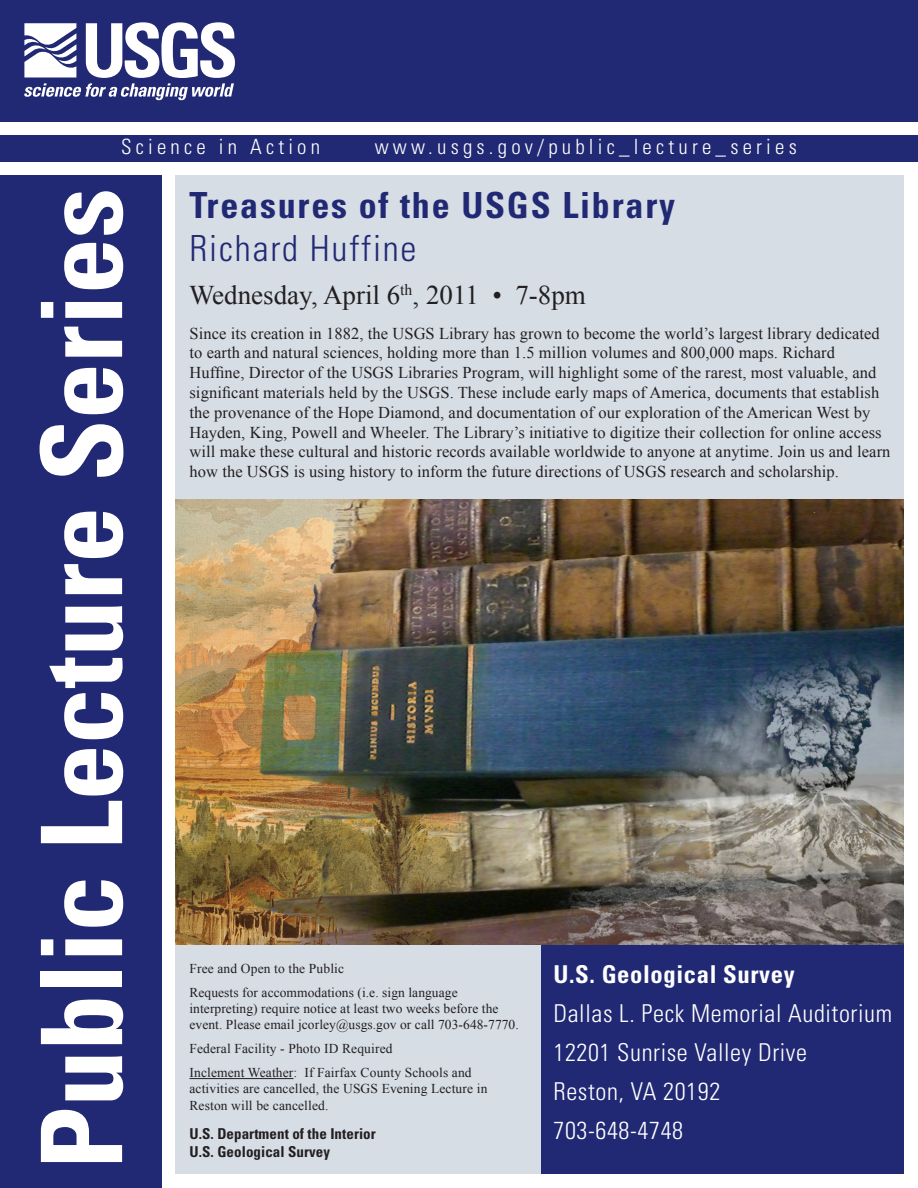
<style>
.page{position:relative;width:918px;height:1188px;background:#fff}
.page>*{position:absolute;margin:0;border:0;box-sizing:border-box;transform-origin:0 0}
.t1{font:700 condensed 112.5px "Univers";color:#fff}
.t2{font:700 condensed 36px "Univers";letter-spacing:.05em;color:#212974}
.t3{font:300 condensed 36px "Univers";letter-spacing:.05em;color:#212974}
.t4{font:27px "Times New Roman";color:#231f20}
.t5{font:300 condensed 24.6px "Univers";letter-spacing:.025em;color:#fff}
.t6{font:700 condensed 24.6px "Univers";letter-spacing:.025em;color:#fff}
.t7{font:300 condensed 21px "Univers";letter-spacing:.2em;color:#fff}
.t8{font:16.5px/19.8px "Times New Roman";letter-spacing:.005em;color:#231f20}
.t9{font:700 condensed 15px "Univers";letter-spacing:.005em;color:#231f20}
.t10{font:13.5px/16.2px "Times New Roman";letter-spacing:.01em;color:#231f20}
</style>
<div class="page">
<div style="left:176px;top:176px;width:728px;height:998px;background:#d6dde5"></div>
<div style="left:541px;top:918px;width:363px;height:256px;background:#212974"></div>
<div style="left:0;top:0;width:918px;height:122px;background:#212974"></div>
<div style="left:0;top:135px;width:918px;height:27px;background:#212974"></div>
<div style="left:0;top:176px;width:162px;height:1012px;background:#212974"></div>
<svg style="left:24px;top:22px;width:211px;height:78px"></svg>
<hr style="left:189px;top:1078px;width:105px;height:1px;background:#231f20">
<img style="left:176px;top:500px;width:728px;height:445px">
<p class="t7" style="left:121px;top:134px;width:200px">Science in Action</p>
<p class="t7" style="left:375px;top:134px;width:424px">www.usgs.gov/public_lecture_series</p>
<p class="t1" style="left:13px;top:1169px;width:983px;rotate:-90deg">Public Lecture Series</p>
<p class="t2" style="left:189px;top:183px;width:487px">Treasures of the USGS Library</p>
<p class="t3" style="left:189px;top:227px;width:229px">Richard Huffine</p>
<p class="t4" style="left:189px;top:277px;width:398px">Wednesday, April 6<sup>th</sup>, 2011 • 7-8pm</p>
<p class="t8" style="left:189px;top:323px;width:703px">Since its creation in 1882, the USGS Library has grown to become the world’s largest library dedicated to earth and natural sciences, holding more than 1.5 million volumes and 800,000 maps. Richard Huffine, Director of the USGS Libraries Program, will highlight some of the rarest, most valuable, and significant materials held by the USGS. These include early maps of America, documents that establish the provenance of the Hope Diamond, and documentation of our exploration of the American West by Hayden, King, Powell and Wheeler. The Library’s initiative to digitize their collection for online access will make these cultural and historic records available worldwide to anyone at anytime. Join us and learn how the USGS is using history to inform the future directions of USGS research and scholarship.</p>
<p class="t10" style="left:189px;top:960px;width:156px">Free and Open to the Public</p>
<p class="t10" style="left:189px;top:984px;width:331px">Requests for accommodations (i.e. sign language interpreting) require notice at least two weeks before the event. Please email jcorley@usgs.gov or call 703-648-7770.</p>
<p class="t10" style="left:189px;top:1040px;width:205px">Federal Facility - Photo ID Required</p>
<p class="t10" style="left:189px;top:1064px;width:299px">Inclement Weather: If Fairfax County Schools and activities are cancelled, the USGS Evening Lecture in<br>Reston will be cancelled.</p>
<p class="t6" style="left:554px;top:959px;width:243px">U.S. Geological Survey</p>
<p class="t5" style="left:554px;top:998px;width:340px">Dallas L. Peck Memorial Auditorium</p>
<p class="t5" style="left:554px;top:1037px;width:255px">12201 Sunrise Valley Drive</p>
<p class="t5" style="left:554px;top:1076px;width:168px">Reston, VA 20192</p>
<p class="t5" style="left:554px;top:1115px;width:131px">703-648-4748</p>
<p class="t9" style="left:189px;top:1125px;width:188px">U.S. Department of the Interior</p>
<p class="t9" style="left:189px;top:1143px;width:142px">U.S. Geological Survey</p>
</div>
